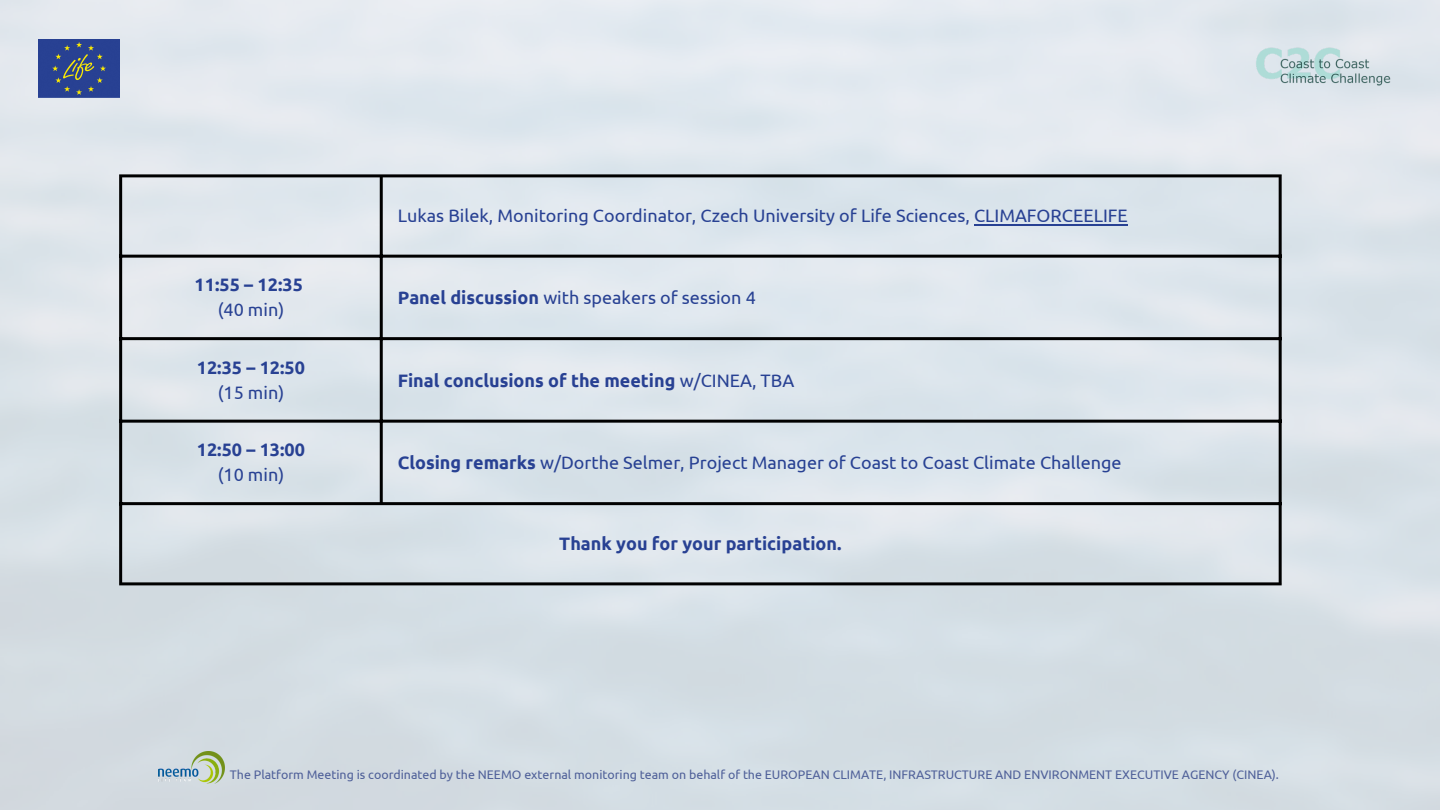
<style>
.page{position:relative;width:1440px;height:810px;background:#fff}
.page>*{position:absolute;margin:0;border:0;box-sizing:border-box;transform-origin:0 0}
.t1{font:18px "Ubuntu";color:#284193}
.t2{font:700 18px "Ubuntu";color:#284193}
.t3{font:12.4px "Ubuntu";color:#4f6099}
.s1{font-weight:700}
.s2{font-weight:400}
</style>
<div class="page">
<img style="left:0;top:0;width:1440px;height:810px">
<img style="left:38px;top:39px;width:81px;height:59px">
<hr style="left:974px;top:224px;width:154px;height:1px;background:#284193">
<hr style="left:119px;top:177px;width:3px;height:405px;background:#000">
<hr style="left:380px;top:177px;width:3px;height:325px;background:#000">
<hr style="left:1279px;top:177px;width:3px;height:405px;background:#000">
<hr style="left:119px;top:174px;width:1163px;height:3px;background:#000">
<hr style="left:119px;top:255px;width:1163px;height:3px;background:#000">
<hr style="left:119px;top:337px;width:1163px;height:3px;background:#000">
<hr style="left:119px;top:420px;width:1163px;height:3px;background:#000">
<hr style="left:119px;top:502px;width:1163px;height:3px;background:#000">
<hr style="left:119px;top:582px;width:1163px;height:3px;background:#000">
<img style="left:158px;top:752px;width:66px;height:31px">
<img style="left:1251px;top:35px;width:149px;height:63px">
<p class="t2" style="left:195px;top:275px;width:110px">11:55 – 12:35</p>
<p class="t1" style="left:218px;top:299px;width:68px">(40 min)</p>
<p class="t2" style="left:197px;top:357px;width:110px">12:35 – 12:50</p>
<p class="t1" style="left:218px;top:382px;width:68px">(15 min)</p>
<p class="t2" style="left:197px;top:440px;width:110px">12:50 – 13:00</p>
<p class="t1" style="left:218px;top:464px;width:68px">(10 min)</p>
<p class="t1" style="left:398px;top:206px;width:732px">Lukas Bilek, Monitoring Coordinator, Czech University of Life Sciences, CLIMAFORCEELIFE</p>
<p class="t1" style="left:398px;top:287px;width:360px"><span class="s1">Panel discussion</span> with speakers of session 4</p>
<p class="t2" style="left:398px;top:370px;width:398px">Final conclusions of the meeting <span class="s2">w/CINEA, TBA</span></p>
<p class="t1" style="left:398px;top:452px;width:725px"><span class="s1">Closing remarks</span> w/Dorthe Selmer, Project Manager of Coast to Coast Climate Challenge</p>
<p class="t2" style="left:559px;top:533px;width:284px">Thank you for your participation.</p>
<p class="t3" style="left:230px;top:767px;width:1051px">The Platform Meeting is coordinated by the NEEMO external monitoring team on behalf of the EUROPEAN CLIMATE, INFRASTRUCTURE AND ENVIRONMENT EXECUTIVE AGENCY (CINEA).</p>
</div>
